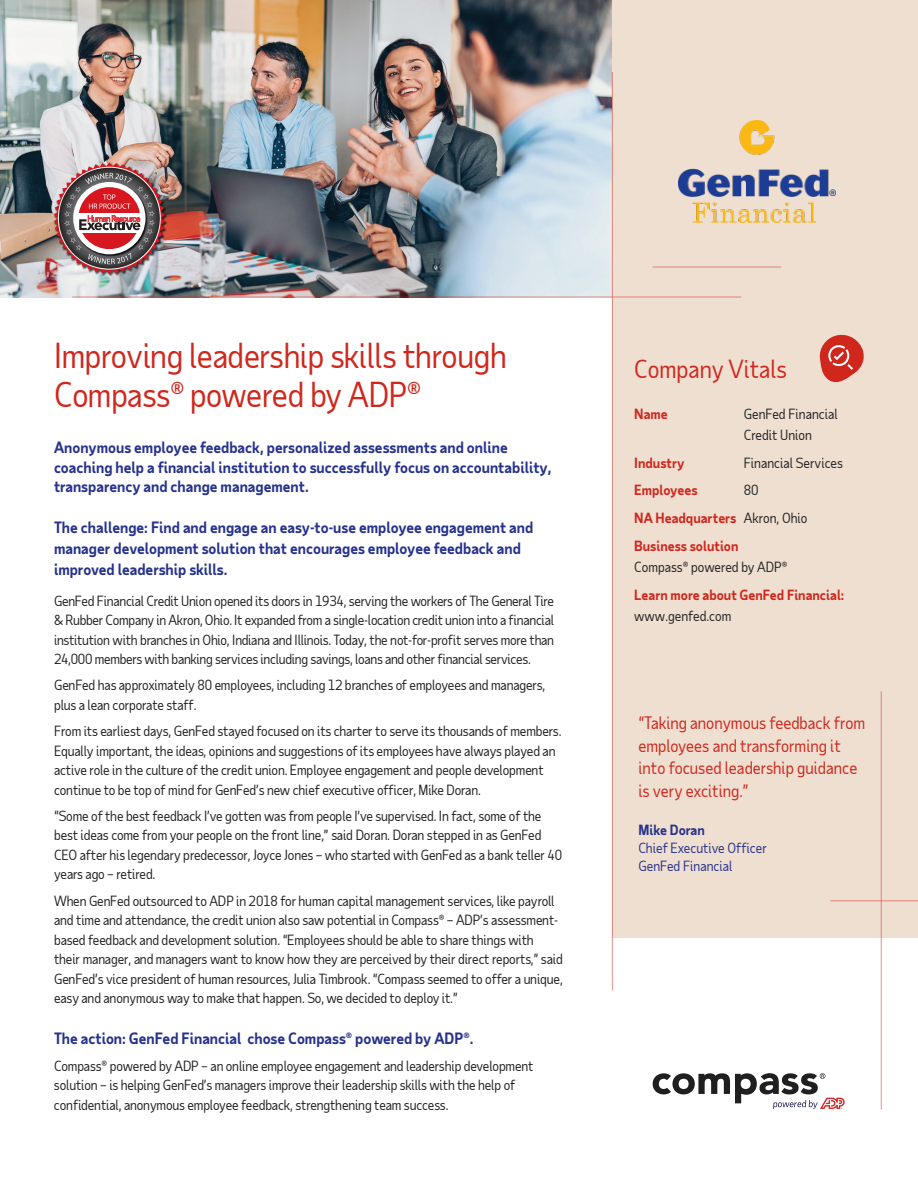
<style>
.page{position:relative;width:918px;height:1188px;background:#fff}
.page>*{position:absolute;margin:0;border:0;box-sizing:border-box;transform-origin:0 0}
.Body{font:33px/39px "Taub Sans";letter-spacing:-.02em;color:#d0271d}
.Accent_-_vitals{font:24px "Taub Sans";color:#d0271d}
.Accent_-_quote{font:16.5px/22.5px "Taub Sans";color:#d0271d}
.Body-2{font:700 15px/19.5px "Taub Sans";color:#26328c}
.Body-3{font:13.5px/19.5px "Taub Sans";letter-spacing:-.02em;color:#222}
.Accent_-_vitals_-_co{font:700 13.5px/21px "Taub Sans";color:#d0271d}
.Accent_-_vitals_-_co-2{font:13.5px/21px "Taub Sans";color:#222}
.Body-4{font:13.5px/18px "Taub Sans";color:#26328c}
.s1{font-weight:400;color:#222}
.s2{font-weight:700;color:#d0271d}
.s3{font-weight:700}
</style>
<div class="page">
<div style="left:613px;top:0;width:305px;height:937px;background:#efdfd1"></div>
<img style="left:0;top:0;width:612px;height:297px">
<hr style="left:612px;top:72px;width:1px;height:918px;background:#d0271d">
<hr style="left:72px;top:297px;width:669px;height:1px;background:#d0271d">
<hr style="left:652px;top:267px;width:129px;height:1px;background:#d0271d">
<svg style="left:735px;top:1073px;width:110px;height:36px"></svg>
<img style="left:678px;top:120px;width:157px;height:102px">
<img style="left:54px;top:162px;width:114px;height:114px">
<img style="left:54px;top:162px;width:111px;height:112px">
<svg style="left:820px;top:334px;width:44px;height:49px"></svg>
<hr style="left:881px;top:691px;width:1px;height:419px;background:#d0271d">
<hr style="left:830px;top:900px;width:88px;height:1px;background:#d0271d">
<p class="Body" style="left:54px;top:335px;width:454px">Improving leadership skills through<br>Compass® powered by ADP®</p>
<p class="Body-2" style="left:54px;top:437px;width:499px">Anonymous employee feedback, personalized assessments and online coaching help a financial institution to successfully focus on accountability, transparency and change management.</p>
<p class="Body-2" style="left:54px;top:517px;width:481px;line-height:21px">The challenge: Find and engage an easy-to-use employee engagement and manager development solution that encourages employee feedback and improved leadership skills.</p>
<p class="Body-3" style="left:54px;top:590px;width:502px;text-align:justify">GenFed Financial Credit Union opened its doors in 1934, serving the workers of The General Tire &amp; Rubber Company in Akron, Ohio. It expanded from a single-location credit union into a financial institution with branches in Ohio, Indiana and Illinois. Today, the not-for-profit serves more than 24,000 members with banking services including savings, loans and other financial services.</p>
<p class="Body-3" style="left:54px;top:675px;width:493px">GenFed has approximately 80 employees, including 12 branches of employees and managers, plus a lean corporate staff.</p>
<p class="Body-3" style="left:54px;top:721px;width:509px">From its earliest days, GenFed stayed focused on its charter to serve its thousands of members.<br>Equally important, the ideas, opinions and suggestions of its employees have always played an active role in the culture of the credit union. Employee engagement and people development continue to be top of mind for GenFed’s new chief executive officer, Mike Doran.</p>
<p class="Body-3" style="left:54px;top:806px;width:510px">“Some of the best feedback I’ve gotten was from people I’ve supervised. In fact, some of the best ideas come from your people on the front line,” said Doran. Doran stepped in as GenFed CEO after his legendary predecessor, Joyce Jones – who started with GenFed as a bank teller 40 years ago – retired.</p>
<p class="Body-3" style="left:54px;top:890px;width:510px">When GenFed outsourced to ADP in 2018 for human capital management services, like payroll and time and attendance, the credit union also saw potential in Compass® – ADP’s assessment&shy;based feedback and development solution. “Employees should be able to share things with their manager, and managers want to know how they are perceived by their direct reports,” said GenFed’s vice president of human resources, Julia Timbrook. “Compass seemed to offer a unique, easy and anonymous way to make that happen. So, we decided to deploy it.”</p>
<p class="Body-2" style="left:54px;top:1028px;width:421px">The action: GenFed Financial chose Compass® powered by ADP®.</p>
<p class="Body-3" style="left:54px;top:1056px;width:481px">Compass® powered by ADP – an online employee engagement and leadership development solution – is helping GenFed’s managers improve their leadership skills with the help of confidential, anonymous employee feedback, strengthening team success.</p>
<p class="Accent_-_vitals" style="left:634px;top:353px;width:154px">Company Vitals</p>
<p class="Accent_-_vitals_-_co" style="left:634px;top:403px;width:35px">Name</p>
<p class="Accent_-_vitals_-_co-2" style="left:744px;top:403px;width:95px">GenFed Financial<br>Credit Union</p>
<p class="Accent_-_vitals_-_co" style="left:634px;top:452px;width:52px">Industry</p>
<p class="Accent_-_vitals_-_co-2" style="left:744px;top:452px;width:101px">Financial Services</p>
<p class="Accent_-_vitals_-_co" style="left:634px;top:479px;width:65px">Employees</p>
<p class="Accent_-_vitals_-_co-2" style="left:744px;top:480px;width:16px">80</p>
<p class="Accent_-_vitals_-_co" style="left:634px;top:507px;width:175px">NA Headquarters <span class="s1">Akron, Ohio</span></p>
<p class="Accent_-_vitals_-_co-2" style="left:634px;top:535px;width:155px"><span class="s2">Business solution<br></span>Compass® powered by ADP®</p>
<p class="Accent_-_vitals_-_co" style="left:634px;top:584px;width:211px">Learn more about GenFed Financial: <span class="s1">www.genfed.com</span></p>
<p class="Accent_-_quote" style="left:638px;top:712px;width:228px">“Taking anonymous feedback from employees and transforming it into focused leadership guidance is very exciting.”</p>
<p class="Body-4" style="left:638px;top:821px;width:130px"><span class="s3">Mike Doran<br></span>Chief Executive Officer<br>GenFed Financial</p>
</div>
